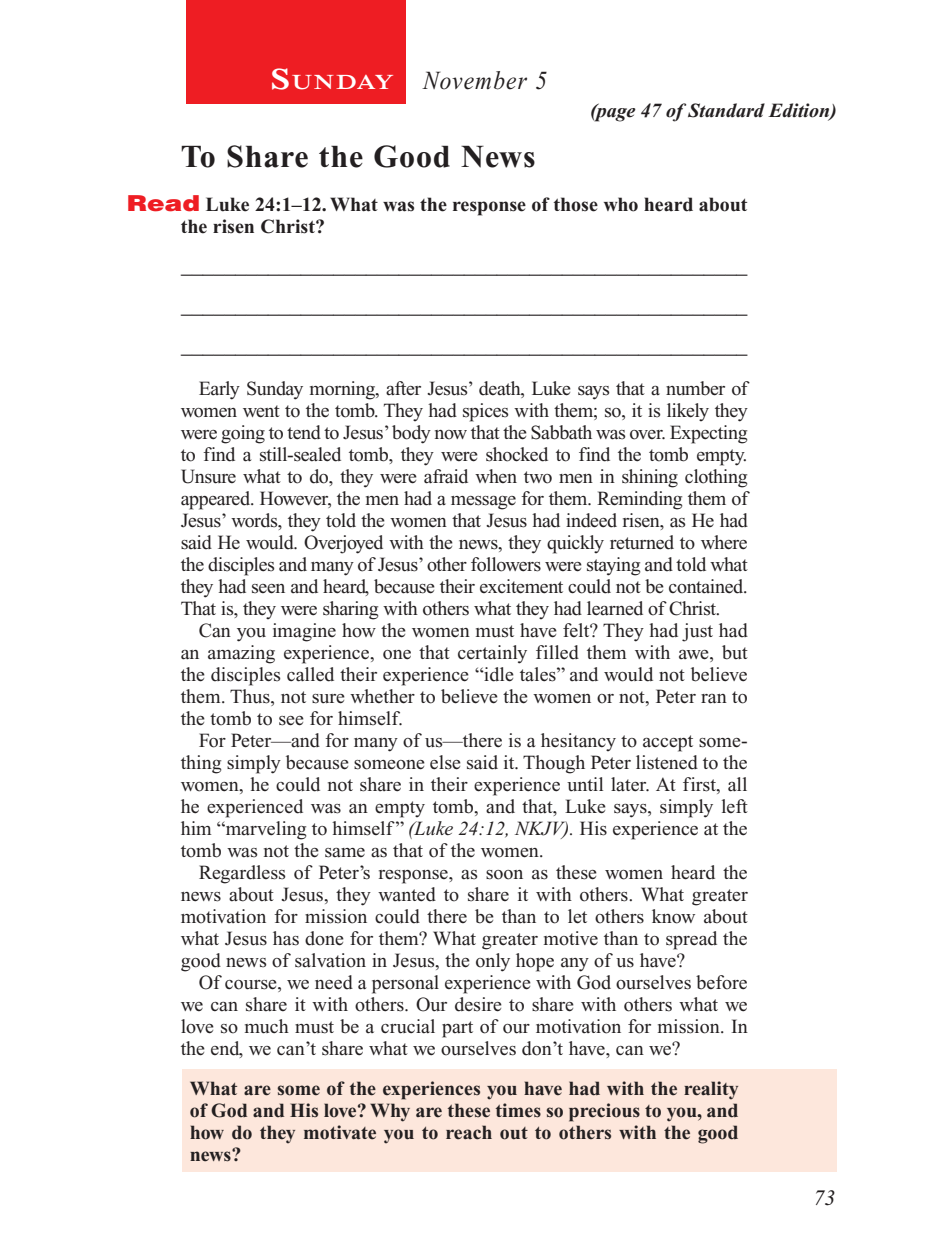
<style>
.page{position:relative;width:936px;height:1260px;background:#fff}
.page>*{position:absolute;margin:0;border:0;box-sizing:border-box;transform-origin:0 0}
.Head{font:700 32px "Times New Roman PS Std";letter-spacing:.025em;color:#231f20}
.Lesson_Dates{font:italic 26px "Times New Roman PS Std";letter-spacing:.05em;color:#231f20;scale:.9 1}
.Blank_Lines{font:22px "Times New Roman PS Std";color:#231f20}
.PageNumbers{font:italic 22px "Times New Roman PS Std";color:#231f20}
.Daily_Header{font:600 21px "Times NRMT Std";letter-spacing:.045em;color:#fff;scale:1.1 1}
.Body{font:20px/22px "Times New Roman PS Std";color:#231f20;text-align:justify}
.x-screened_box-text{font:700 20px/22px "Times New Roman PS Std";color:#231f20;text-align:justify}
.Question_NO_SB{font:700 20px/22px "Times New Roman PS Std";color:#231f20}
.Page_from_SE{font:italic 700 20px "Times New Roman PS Std";color:#231f20}
.s1{font-size:30px}
.s2{font-family:"Helvetica LT Std";font-weight:900;font-size:22px;color:#ee1d23}
.s3{font-style:italic}
</style>
<div class="page">
<div style="left:186px;top:0;width:220px;height:103px;background:#ee1d23"></div>
<div style="left:183px;top:1069px;width:654px;height:103px;background:#fde7dc"></div>
<p class="Daily_Header" style="left:270px;top:70px;width:114px"><span class="s1">S</span>UNDAY</p>
<p class="Lesson_Dates" style="left:423px;top:66px;width:139px">November 5</p>
<p class="Page_from_SE" style="left:590px;top:100px;width:248px">(page 47 of Standard Edition)</p>
<p class="Head" style="left:181px;top:138px;width:356px">To Share the Good News</p>
<p class="Question_NO_SB" style="left:181px;top:193px;width:568px;text-indent:-54px"><span class="s2">Read</span> Luke 24:1–12. What was the response of those who heard about the risen Christ?</p>
<p class="Blank_Lines" style="left:181px;top:253px;width:568px">____________________________________________________</p>
<p class="Blank_Lines" style="left:181px;top:293px;width:568px">____________________________________________________</p>
<p class="Blank_Lines" style="left:181px;top:333px;width:568px">____________________________________________________</p>
<p class="Body" style="left:181px;top:377px;width:569px;text-indent:18px">Early Sunday morning, after Jesus’ death, Luke says that a number of women went to the tomb. They had spices with them; so, it is likely they were going to tend to Jesus’ body now that the Sabbath was over. Expecting to find a still-sealed tomb, they were shocked to find the tomb empty.<br>Unsure what to do, they were afraid when two men in shining clothing appeared. However, the men had a message for them. Reminding them of Jesus’ words, they told the women that Jesus had indeed risen, as He had said He would. Overjoyed with the news, they quickly returned to where the disciples and many of Jesus’ other followers were staying and told what they had seen and heard, because their excitement could not be contained.<br>That is, they were sharing with others what they had learned of Christ.</p>
<p class="Body" style="left:181px;top:619px;width:569px;text-indent:18px">Can you imagine how the women must have felt? They had just had an amazing experience, one that certainly filled them with awe, but the disciples called their experience “idle tales” and would not believe them. Thus, not sure whether to believe the women or not, Peter ran to the tomb to see for himself.</p>
<p class="Body" style="left:181px;top:729px;width:569px;text-indent:18px">For Peter—and for many of us—there is a hesitancy to accept some&shy;thing simply because someone else said it. Though Peter listened to the women, he could not share in their experience until later. At first, all he experienced was an empty tomb, and that, Luke says, simply left him “marveling to himself ” <span class="s3">(Luke 24:12, NKJV).</span> His experience at the tomb was not the same as that of the women.</p>
<p class="Body" style="left:181px;top:861px;width:569px;text-indent:18px">Regardless of Peter’s response, as soon as these women heard the news about Jesus, they wanted to share it with others. What greater motivation for mission could there be than to let others know about what Jesus has done for them? What greater motive than to spread the good news of salvation in Jesus, the only hope any of us have?</p>
<p class="Body" style="left:181px;top:971px;width:569px;text-indent:18px">Of course, we need a personal experience with God ourselves before we can share it with others. Our desire to share with others what we love so much must be a crucial part of our motivation for mission. In the end, we can’t share what we ourselves don’t have, can we?</p>
<p class="x-screened_box-text" style="left:190px;top:1077px;width:551px">What are some of the experiences you have had with the reality of God and His love? Why are these times so precious to you, and how do they motivate you to reach out to others with the good news?</p>
<p class="PageNumbers" style="left:813px;top:1186px;width:23px">73</p>
</div>
